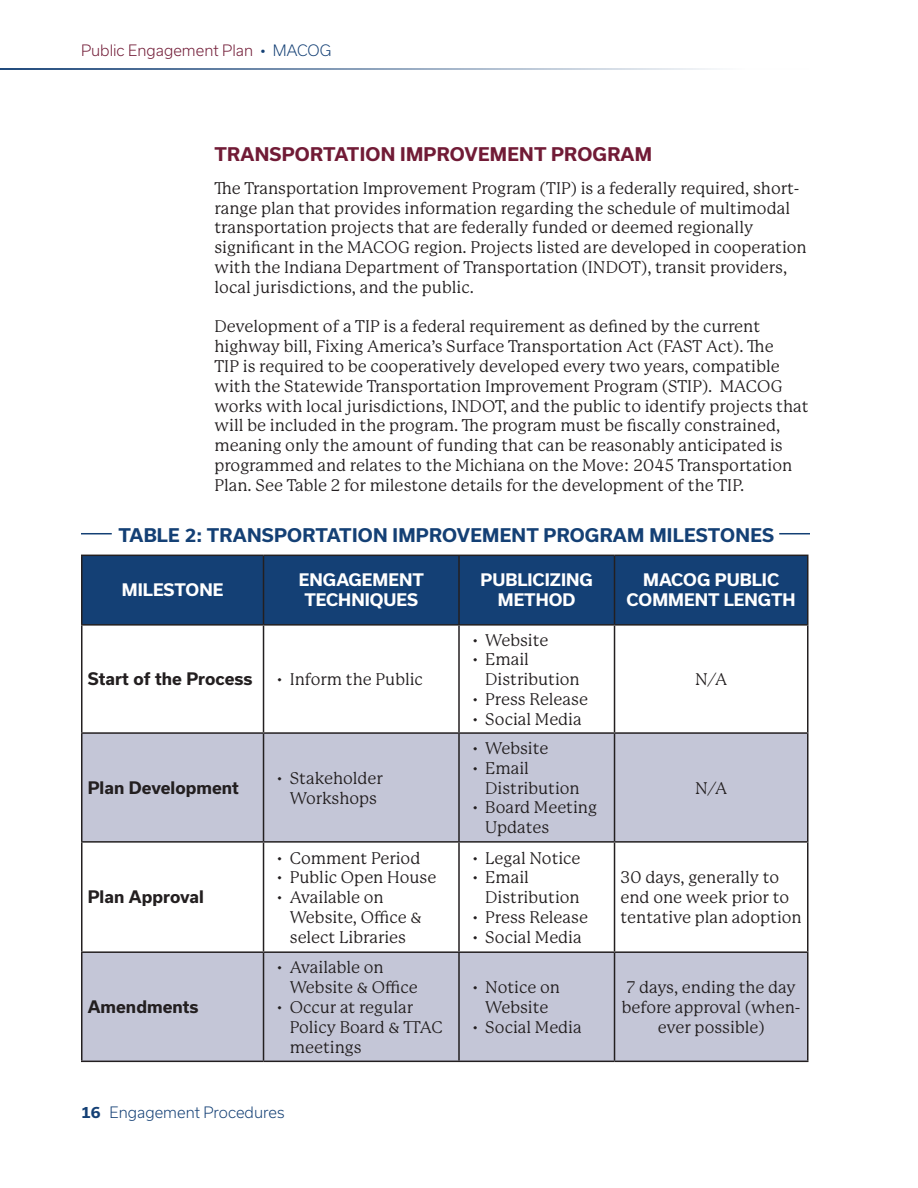
<style>
.page{position:relative;width:918px;height:1188px;background:#fff}
.page>*{position:absolute;margin:0;border:0;box-sizing:border-box;transform-origin:0 0}
.Body_Heading{font:700 18px "Usual";letter-spacing:.015em;color:#144075}
.Body_Heading-2{font:700 18px "Usual";letter-spacing:.015em;color:#711b36}
.Body_Text_Bullets{font:16.5px/19.8px "P22 Mackinac Pro";color:#231f20}
.t1{font:700 16.5px "Usual";color:#fff}
.t2{font:700 16.5px "Usual";color:#231f20}
.t3{font:300 15px "Usual";color:#711b36}
.t4{font:300 15px "Usual";color:#144075}
.t5{font:700 15px "Usual";color:#144075}
.s1{color:#144075}
</style>
<div class="page">
<hr style="left:0;top:68px;width:808px;height:2px;background:#144075">
<hr style="left:81px;top:533px;width:31px;height:1px;background:#144075">
<hr style="left:779px;top:533px;width:31px;height:1px;background:#144075">
<div style="left:82px;top:556px;width:725px;height:68px;background:#144075"></div>
<svg style="left:82px;top:734px;width:725px;height:327px;fill:#c4c6d7"></svg>
<hr style="left:81px;top:555px;width:183px;height:1px;background:#231f20">
<hr style="left:81px;top:556px;width:1px;height:68px;background:#231f20">
<hr style="left:264px;top:555px;width:195px;height:1px;background:#231f20">
<hr style="left:263px;top:556px;width:1px;height:68px;background:#231f20">
<hr style="left:459px;top:555px;width:156px;height:1px;background:#231f20">
<hr style="left:458px;top:556px;width:2px;height:68px;background:#231f20">
<hr style="left:615px;top:555px;width:193px;height:1px;background:#231f20">
<hr style="left:614px;top:556px;width:1px;height:68px;background:#231f20">
<hr style="left:807px;top:556px;width:1px;height:68px;background:#231f20">
<hr style="left:81px;top:624px;width:183px;height:2px;background:#231f20">
<hr style="left:81px;top:626px;width:1px;height:106px;background:#231f20">
<hr style="left:264px;top:624px;width:195px;height:2px;background:#231f20">
<hr style="left:263px;top:626px;width:1px;height:106px;background:#231f20">
<hr style="left:459px;top:624px;width:156px;height:2px;background:#231f20">
<hr style="left:458px;top:626px;width:2px;height:106px;background:#231f20">
<hr style="left:615px;top:624px;width:193px;height:2px;background:#231f20">
<hr style="left:614px;top:626px;width:1px;height:106px;background:#231f20">
<hr style="left:807px;top:626px;width:1px;height:106px;background:#231f20">
<hr style="left:81px;top:732px;width:183px;height:2px;background:#231f20">
<hr style="left:81px;top:734px;width:1px;height:107px;background:#231f20">
<hr style="left:264px;top:732px;width:195px;height:2px;background:#231f20">
<hr style="left:263px;top:734px;width:1px;height:107px;background:#231f20">
<hr style="left:459px;top:732px;width:156px;height:2px;background:#231f20">
<hr style="left:458px;top:734px;width:2px;height:107px;background:#231f20">
<hr style="left:615px;top:732px;width:193px;height:2px;background:#231f20">
<hr style="left:614px;top:734px;width:1px;height:107px;background:#231f20">
<hr style="left:807px;top:734px;width:1px;height:107px;background:#231f20">
<hr style="left:81px;top:841px;width:183px;height:2px;background:#231f20">
<hr style="left:81px;top:843px;width:1px;height:108px;background:#231f20">
<hr style="left:264px;top:841px;width:195px;height:2px;background:#231f20">
<hr style="left:263px;top:843px;width:1px;height:108px;background:#231f20">
<hr style="left:459px;top:841px;width:156px;height:2px;background:#231f20">
<hr style="left:458px;top:843px;width:2px;height:108px;background:#231f20">
<hr style="left:615px;top:841px;width:193px;height:2px;background:#231f20">
<hr style="left:614px;top:843px;width:1px;height:108px;background:#231f20">
<hr style="left:807px;top:843px;width:1px;height:108px;background:#231f20">
<hr style="left:81px;top:951px;width:183px;height:2px;background:#231f20">
<hr style="left:81px;top:953px;width:1px;height:108px;background:#231f20">
<hr style="left:264px;top:951px;width:195px;height:2px;background:#231f20">
<hr style="left:263px;top:953px;width:1px;height:108px;background:#231f20">
<hr style="left:459px;top:951px;width:156px;height:2px;background:#231f20">
<hr style="left:458px;top:953px;width:2px;height:108px;background:#231f20">
<hr style="left:615px;top:951px;width:193px;height:2px;background:#231f20">
<hr style="left:614px;top:953px;width:1px;height:108px;background:#231f20">
<hr style="left:807px;top:953px;width:1px;height:108px;background:#231f20">
<hr style="left:81px;top:1061px;width:183px;height:1px;background:#231f20">
<hr style="left:264px;top:1061px;width:195px;height:1px;background:#231f20">
<hr style="left:459px;top:1061px;width:156px;height:1px;background:#231f20">
<hr style="left:615px;top:1061px;width:193px;height:1px;background:#231f20">
<p class="t3" style="left:81px;top:42px;width:252px">Public Engagement Plan <span class="s1">• MACOG</span></p>
<p class="Body_Heading-2" style="left:214px;top:143px;width:439px">TRANSPORTATION IMPROVEMENT PROGRAM</p>
<p class="Body_Text_Bullets" style="left:214px;top:178px;width:594px">The Transportation Improvement Program (TIP) is a federally required, short&shy;range plan that provides information regarding the schedule of multimodal transportation projects that are federally funded or deemed regionally significant in the MACOG region. Projects listed are developed in cooperation with the Indiana Department of Transportation (INDOT), transit providers, local jurisdictions, and the public.</p>
<p class="Body_Text_Bullets" style="left:214px;top:317px;width:596px">Development of a TIP is a federal requirement as defined by the current highway bill, Fixing America’s Surface Transportation Act (FAST Act). The<br>TIP is required to be cooperatively developed every two years, compatible with the Statewide Transportation Improvement Program (STIP). MACOG works with local jurisdictions, INDOT, and the public to identify projects that will be included in the program. The program must be fiscally constrained, meaning only the amount of funding that can be reasonably anticipated is programmed and relates to the Michiana on the Move: 2045 Transportation Plan. See Table 2 for milestone details for the development of the TIP.</p>
<p class="Body_Heading" style="left:118px;top:525px;width:657px">TABLE 2: TRANSPORTATION IMPROVEMENT PROGRAM MILESTONES</p>
<p class="t1" style="left:122px;top:581px;width:103px">MILESTONE</p>
<p class="t1" style="left:299px;top:571px;width:126px">ENGAGEMENT</p>
<p class="t1" style="left:304px;top:590px;width:115px">TECHNIQUES</p>
<p class="t2" style="left:88px;top:669px;width:166px">Start of the Process</p>
<p class="Body_Text_Bullets" style="left:276px;top:670px;width:148px">• Inform the Public</p>
<p class="t2" style="left:88px;top:778px;width:153px">Plan Development</p>
<p class="Body_Text_Bullets" style="left:276px;top:768px;width:108px;text-align:center">• Stakeholder<br>Workshops</p>
<p class="t2" style="left:88px;top:888px;width:118px">Plan Approval</p>
<p class="t2" style="left:88px;top:997px;width:112px">Amendments</p>
<p class="Body_Text_Bullets" style="left:276px;top:848px;width:146px">• Comment Period</p>
<p class="Body_Text_Bullets" style="left:276px;top:868px;width:162px">• Public Open House</p>
<p class="Body_Text_Bullets" style="left:290px;top:888px;width:134px;text-indent:-14px">• Available on<br>Website, Office &amp; select Libraries</p>
<p class="Body_Text_Bullets" style="left:290px;top:958px;width:129px;text-indent:-14px">• Available on<br>Website &amp; Office</p>
<p class="Body_Text_Bullets" style="left:290px;top:997px;width:155px;text-indent:-14px">• Occur at regular<br>Policy Board &amp; TTAC meetings</p>
<p class="t5" style="left:81px;top:1104px;width:21px">16</p>
<p class="t4" style="left:110px;top:1104px;width:177px">Engagement Procedures</p>
<p class="t1" style="left:481px;top:571px;width:114px">PUBLICIZING</p>
<p class="t1" style="left:498px;top:590px;width:79px">METHOD</p>
<p class="Body_Text_Bullets" style="left:472px;top:630px;width:78px">• Website</p>
<p class="Body_Text_Bullets" style="left:485px;top:650px;width:96px;text-indent:-14px">• Email<br>Distribution</p>
<p class="Body_Text_Bullets" style="left:472px;top:689px;width:118px">• Press Release</p>
<p class="Body_Text_Bullets" style="left:472px;top:709px;width:111px">• Social Media</p>
<p class="Body_Text_Bullets" style="left:472px;top:739px;width:78px">• Website</p>
<p class="Body_Text_Bullets" style="left:485px;top:758px;width:96px;text-indent:-14px">• Email<br>Distribution</p>
<p class="Body_Text_Bullets" style="left:485px;top:798px;width:113px;text-indent:-14px">• Board Meeting<br>Updates</p>
<p class="Body_Text_Bullets" style="left:472px;top:848px;width:110px">• Legal Notice</p>
<p class="Body_Text_Bullets" style="left:485px;top:868px;width:96px;text-indent:-14px">• Email<br>Distribution</p>
<p class="Body_Text_Bullets" style="left:472px;top:908px;width:118px">• Press Release</p>
<p class="Body_Text_Bullets" style="left:472px;top:927px;width:111px">• Social Media</p>
<p class="Body_Text_Bullets" style="left:472px;top:978px;width:90px;text-align:center">• Notice on<br>Website</p>
<p class="Body_Text_Bullets" style="left:472px;top:1017px;width:111px">• Social Media</p>
<p class="t1" style="left:643px;top:571px;width:137px">MACOG PUBLIC</p>
<p class="t1" style="left:627px;top:590px;width:170px">COMMENT LENGTH</p>
<p class="Body_Text_Bullets" style="left:695px;top:670px;width:33px">N/A</p>
<p class="Body_Text_Bullets" style="left:695px;top:778px;width:33px">N/A</p>
<p class="Body_Text_Bullets" style="left:621px;top:868px;width:183px">30 days, generally to end one week prior to tentative plan adoption</p>
<p class="Body_Text_Bullets" style="left:622px;top:978px;width:180px;text-align:center">7 days, ending the day before approval (when&shy;ever possible)</p>
</div>
